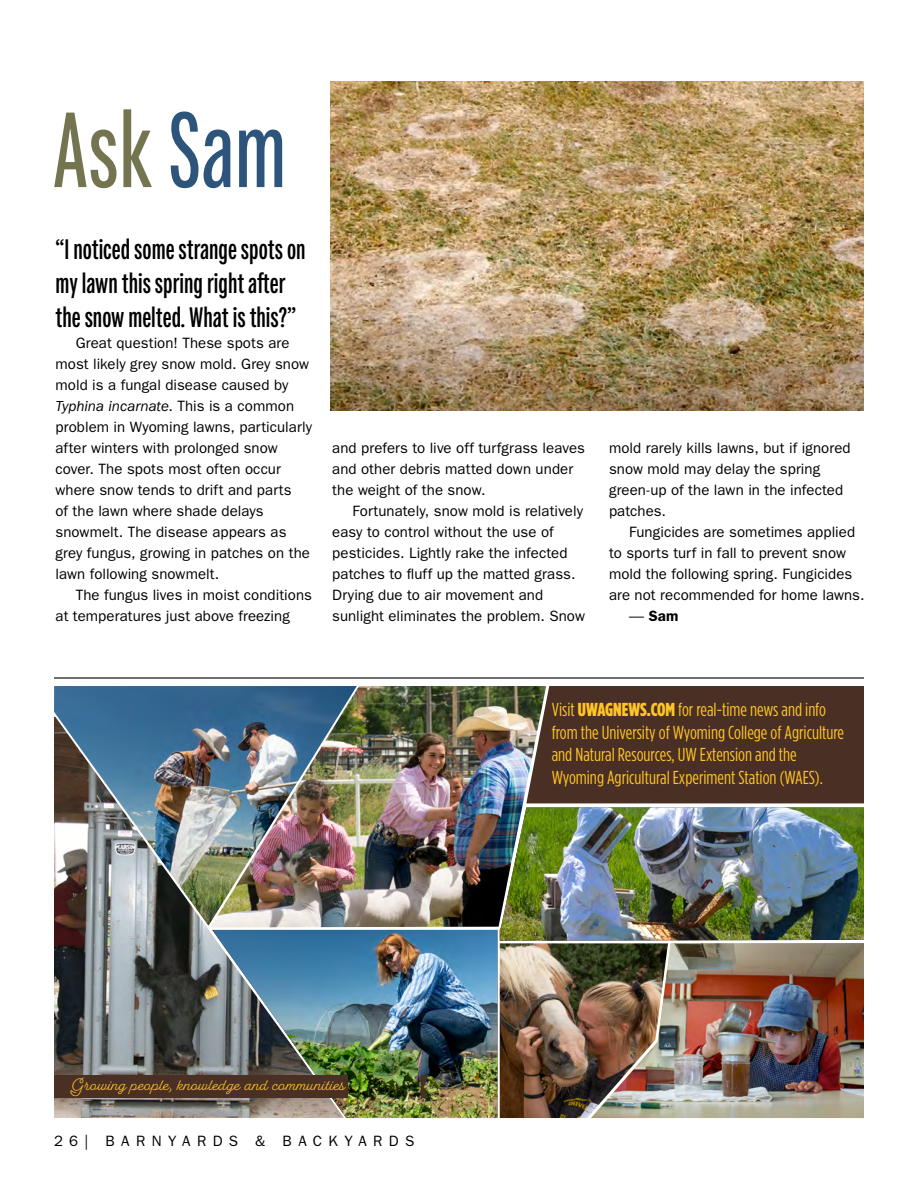
<style>
.page{position:relative;width:918px;height:1188px;background:#fff}
.page>*{position:absolute;margin:0;border:0;box-sizing:border-box;transform-origin:0 0}
.t1{font:600 108px "Fairweather";color:#747550}
.teasers{font:700 28.5px/34.2px "Fairweather";color:#000}
.t2{font:18.75px/22.5px "Gotham Condensed";color:#ffc425}
.text{font:15px/21px "ITC Franklin Gothic Std";letter-spacing:.005em;color:#000}
.t3{font:15px "Fairwater Script";color:#ffc425}
.text-2{font:15px "ITC Franklin Gothic Std";letter-spacing:.425em;color:#000}
.text-3{font:600 15px "ITC Franklin Gothic Std";color:#000}
.s1{color:#2d557c}
.s2{font-style:italic}
.s3{font-weight:400}
.s4{font-weight:900}
</style>
<div class="page">
<img style="left:331px;top:81px;width:533px;height:330px">
<img style="left:54px;top:926px;width:290px;height:192px">
<img style="left:54px;top:686px;width:156px;height:239px">
<img style="left:210px;top:686px;width:336px;height:241px">
<img style="left:214px;top:930px;width:283px;height:188px">
<img style="left:668px;top:943px;width:196px;height:175px">
<div style="left:526px;top:686px;width:338px;height:117px;background:#492f24"></div>
<img style="left:500px;top:943px;width:168px;height:175px">
<img style="left:500px;top:807px;width:364px;height:134px">
<div style="left:54px;top:1075px;width:293px;height:23px;background:#492f24"></div>
<svg style="left:421px;top:1075px;width:7px;height:23px"></svg>
<hr style="left:54px;top:677px;width:810px;height:2px;background:#000">
<h1 class="t1" style="left:52px;top:92px;width:235px">Ask <span class="s1">Sam</span></h1>
<p class="teasers" style="left:56px;top:233px;width:251px">“I noticed some strange spots on my lawn this spring right after the snow melted. What is this?”</p>
<p class="text" style="left:56px;top:333px;width:258px;text-indent:20px">Great question! These spots are most likely grey snow mold. Grey snow mold is a fungal disease caused by <span class="s2">Typhina incarnate</span>. This is a common problem in Wyoming lawns, particularly after winters with prolonged snow cover. The spots most often occur where snow tends to drift and parts<br>of the lawn where shade delays snowmelt. The disease appears as grey fungus, growing in patches on the lawn following snowmelt.</p>
<p class="text" style="left:56px;top:585px;width:258px;text-indent:20px">The fungus lives in moist conditions at temperatures just above freezing</p>
<p class="text" style="left:332px;top:438px;width:254px">and prefers to live off turfgrass leaves and other debris matted down under the weight of the snow.</p>
<p class="text" style="left:332px;top:501px;width:254px;text-indent:20px">Fortunately, snow mold is relatively easy to control without the use of pesticides. Lightly rake the infected patches to fluff up the matted grass.<br>Drying due to air movement and sunlight eliminates the problem. Snow</p>
<p class="text" style="left:609px;top:438px;width:243px">mold rarely kills lawns, but if ignored snow mold may delay the spring green‑up of the lawn in the infected patches.</p>
<p class="text" style="left:609px;top:522px;width:257px;text-indent:20px">Fungicides are sometimes applied to sports turf in fall to prevent snow mold the following spring. Fungicides are not recommended for home lawns.</p>
<p class="text-3" style="left:629px;top:607px;width:51px"><span class="s3">—</span> Sam</p>
<p class="t2" style="left:552px;top:698px;width:294px">Visit <span class="s4">UWAGNEWS.COM</span> for real-time news and info from the University of Wyoming College of Agriculture and Natural Resources, UW Extension and the Wyoming Agricultural Experiment Station (WAES).</p>
<p class="t3" style="left:73px;top:1076px;width:274px">Growing people, knowledge and communities</p>
<p class="text-2" style="left:54px;top:1132px;width:362px">26| BARNYARDS &amp; BACKYARDS</p>
</div>
